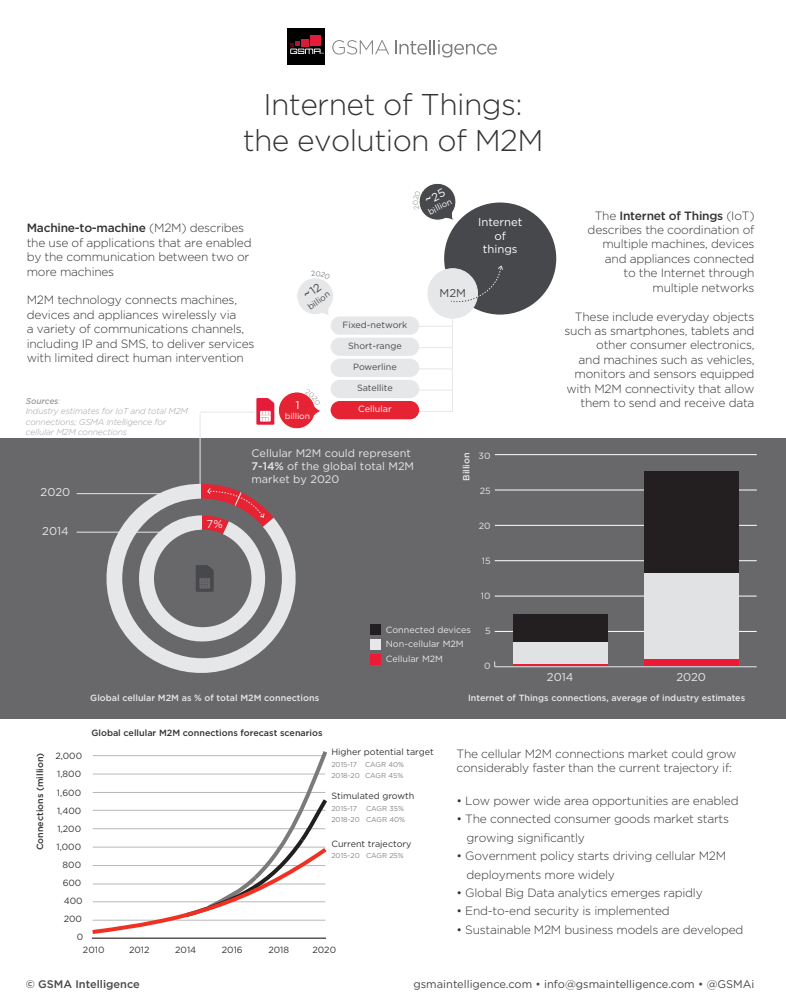
<style>
.page{position:relative;width:786px;height:1007px;background:#fff}
.page>*{position:absolute;margin:0;border:0;box-sizing:border-box;transform-origin:0 0}
.t1{font:300 30px/36px "Gotham";letter-spacing:-.02em;color:#323332;text-align:center}
.t2{font:300 12px/14.4px "Gotham";letter-spacing:-.02em;color:#323332}
.t3{font:11.3px "Gotham";color:#e6e7e9}
.t4{font:11.3px/13.6px "Gotham";color:#fff;text-align:center}
.t5{font:11.3px "Gotham";color:#47484b}
.t6{font:11.1px "Gotham";color:#47484b}
.t7{font:11px/13.2px "Gotham";color:#e6e7e9}
.t8{font:500 11px "Gotham";color:#47484b}
.t9{font:9px/18.1px "Gotham";color:#343433;text-align:right}
.t10{font:500 9px "Gotham";color:#e6e7e9}
.t11{font:9px/14.5px "Gotham";color:#e6e7e9}
.t12{font:500 9px "Gotham";color:#323332}
.t13{font:9px "Gotham";color:#47484b}
.t14{font:500 9px "Gotham";color:#343433}
.t15{font:9px "Gotham";color:#fff}
.t16{font:italic 300 8.5px/10.2px "Gotham";letter-spacing:-.02em;color:#a39e9f}
.t17{font:8.5px "Gotham";color:#fff}
.t18{font:8.5px "Gotham";color:#47484b}
.t19{font:7.1px/10.3px "Gotham";color:#858585}
.s1{font-weight:500}
</style>
<div class="page">
<svg style="left:287px;top:64px;width:38px;height:1px"></svg>
<div style="left:287px;top:28px;width:38px;height:36px;background:#000001"></div>
<div style="left:301px;top:39px;width:7px;height:7px;background:#d21e36"></div>
<div style="left:309px;top:35px;width:11px;height:11px;background:#e51c39"></div>
<svg style="left:290px;top:41px;width:33px;height:13px"></svg>
<svg style="left:332px;top:40px;width:57px;height:15px"></svg>
<svg style="left:395px;top:40px;width:101px;height:18px"></svg>
<div style="left:0;top:438px;width:785px;height:280px;background:#68686b"></div>
<hr style="left:200px;top:411px;width:54px;height:1px;background:#e6e7e9">
<hr style="left:92px;top:937px;width:233px;height:1px;background:#050504">
<svg style="left:92px;top:751px;width:235px;height:183px"></svg>
<hr style="left:199px;top:413px;width:1px;height:71px;background:#e6e7e9">
<hr style="left:77px;top:493px;width:88px;height:1px;background:#e6e7e9">
<div style="left:444px;top:202px;width:112px;height:112px;background:#47484b;border-radius:50%"></div>
<hr style="left:417px;top:411px;width:35px;height:1px;background:#e6e7e9">
<hr style="left:452px;top:303px;width:1px;height:109px;background:#e6e7e9">
<hr style="left:417px;top:326px;width:35px;height:1px;background:#e6e7e9">
<hr style="left:417px;top:347px;width:35px;height:1px;background:#e6e7e9">
<hr style="left:417px;top:368px;width:35px;height:1px;background:#e6e7e9">
<hr style="left:417px;top:389px;width:35px;height:1px;background:#e6e7e9">
<div style="left:330px;top:316px;width:89px;height:19px;background:#e6e7e9;border-radius:9px"></div>
<div style="left:330px;top:337px;width:89px;height:19px;background:#e6e7e9;border-radius:9px"></div>
<div style="left:330px;top:358px;width:89px;height:19px;background:#e6e7e9;border-radius:9px"></div>
<div style="left:330px;top:380px;width:89px;height:18px;background:#e6e7e9;border-radius:9px"></div>
<div style="left:330px;top:401px;width:89px;height:18px;background:#e52332;border-radius:9px"></div>
<div style="left:428px;top:268px;width:49px;height:50px;background:#e6e7e9;border-radius:50%"></div>
<div style="left:427px;top:268px;width:51px;height:50px;border:1px solid #e6e7e9;border-radius:50%"></div>
<svg style="left:448px;top:265px;width:55px;height:38px"></svg>
<svg style="left:95px;top:493px;width:201px;height:180px"></svg>
<div style="left:122px;top:498px;width:160px;height:160px;background:#68686b;border-radius:50%"></div>
<svg style="left:130px;top:484px;width:144px;height:166px"></svg>
<hr style="left:77px;top:532px;width:91px;height:1px;background:#e6e7e9">
<hr style="left:494px;top:666px;width:262px;height:1px;background:#e6e7e9">
<hr style="left:494px;top:631px;width:262px;height:1px;background:#fff">
<div style="left:513px;top:613px;width:94px;height:29px;background:#231f20"></div>
<div style="left:513px;top:642px;width:94px;height:22px;background:#e1e2e4"></div>
<hr style="left:513px;top:664px;width:94px;height:1px;background:#ed1a37">
<div style="left:643px;top:658px;width:95px;height:7px;background:#ed1a37"></div>
<hr style="left:494px;top:595px;width:262px;height:1px;background:#fff">
<hr style="left:494px;top:560px;width:262px;height:1px;background:#fff">
<hr style="left:494px;top:525px;width:262px;height:1px;background:#fff">
<hr style="left:494px;top:489px;width:262px;height:1px;background:#fff">
<hr style="left:494px;top:454px;width:262px;height:1px;background:#fff">
<div style="left:370px;top:624px;width:10px;height:10px;background:#231f20"></div>
<div style="left:370px;top:639px;width:10px;height:10px;background:#e6e7e9"></div>
<div style="left:370px;top:654px;width:10px;height:10px;background:#ed1a37"></div>
<div style="left:643px;top:572px;width:95px;height:86px;background:#e1e2e4"></div>
<div style="left:643px;top:471px;width:95px;height:101px;background:#231f20"></div>
<svg style="left:419px;top:183px;width:37px;height:38px"></svg>
<svg style="left:256px;top:392px;width:64px;height:37px"></svg>
<svg style="left:297px;top:278px;width:38px;height:40px"></svg>
<h1 class="t1" style="left:242px;top:86px;width:302px">Internet of Things: the evolution of M2M</h1>
<p class="t2" style="left:27px;top:221px;width:226px"><span class="s1">Machine-to-machine</span> (M2M) describes the use of applications that are enabled by the communication between two or more machines</p>
<p class="t2" style="left:27px;top:293px;width:229px">M2M technology connects machines, devices and appliances wirelessly via<br>a variety of communications channels, including IP and SMS, to deliver services with limited direct human intervention</p>
<p class="t16" style="left:26px;top:396px;width:164px"><span class="s1">Sources</span>:<br>Industry estimates for IoT and total M2M connections; GSMA Intelligence for cellular M2M connections</p>
<p class="t17" style="left:426px;top:208px;width:27px;rotate:-28deg">billion</p>
<p class="t18" style="left:306px;top:304px;width:27px;rotate:-36deg">billion</p>
<p class="t5" style="left:439px;top:286px;width:28px">M2M</p>
<p class="t17" style="left:285px;top:411px;width:27px;rotate:1deg">billion</p>
<p class="t13" style="left:342px;top:320px;width:66px">Fixed-network</p>
<p class="t13" style="left:348px;top:340px;width:55px">Short-range</p>
<p class="t13" style="left:353px;top:362px;width:45px">Powerline</p>
<p class="t13" style="left:357px;top:383px;width:37px">Satellite</p>
<p class="t15" style="left:358px;top:404px;width:35px">Cellular</p>
<p class="t3" style="left:41px;top:486px;width:31px">2020</p>
<p class="t3" style="left:42px;top:524px;width:28px">2014</p>
<p class="t3" style="left:206px;top:517px;width:18px">7%</p>
<p class="t7" style="left:251px;top:446px;width:164px">Cellular M2M could represent<br><span class="s1">7-14%</span> of the global total M2M market by 2020</p>
<p class="t10" style="left:461px;top:481px;width:30px;rotate:-90deg">Billion</p>
<p class="t4" style="left:478px;top:215px;width:46px">Internet of things</p>
<p class="t11" style="left:478px;top:448px;width:13px">30</p>
<p class="t11" style="left:479px;top:483px;width:12px">25</p>
<p class="t11" style="left:478px;top:518px;width:13px">20</p>
<p class="t11" style="left:481px;top:553px;width:10px">15</p>
<p class="t11" style="left:480px;top:588px;width:11px">10</p>
<p class="t11" style="left:385px;top:622px;width:87px">Connected devices<br>Non-cellular M2M<br>Cellular M2M</p>
<p class="t11" style="left:485px;top:623px;width:7px">5</p>
<p class="t11" style="left:484px;top:658px;width:8px">0</p>
<p class="t2" style="left:587px;top:208px;width:168px;text-align:right">The <span class="s1">Internet of Things</span> (IoT) describes the coordination of multiple machines, devices and appliances connected<br>to the Internet through multiple networks</p>
<p class="t2" style="left:564px;top:309px;width:191px;text-align:right">These include everyday objects such as smartphones, tablets and other consumer electronics,<br>and machines such as vehicles, monitors and sensors equipped with M2M connectivity that allow them to send and receive data</p>
<p class="t14" style="left:35px;top:850px;width:99px;rotate:-90deg">Connections (million)</p>
<p class="t10" style="left:90px;top:692px;width:230px">Global cellular M2M as % of total M2M connections</p>
<p class="t9" style="left:55px;top:746px;width:30px">2,000<br>1,800<br>1,600<br>1,400<br>1,200<br>1,000<br>800<br>600<br>400<br>200<br>0</p>
<p class="t12" style="left:91px;top:727px;width:232px">Global cellular M2M connections forecast scenarios</p>
<p class="t9" style="left:331px;top:742px;width:104px">Higher potential target</p>
<p class="t19" style="left:331px;top:759px;width:30px">2015-17<br>2018-20</p>
<p class="t19" style="left:365px;top:759px;width:41px">CAGR 40%<br>CAGR 45%</p>
<p class="t9" style="left:331px;top:786px;width:84px">Stimulated growth</p>
<p class="t19" style="left:331px;top:803px;width:30px">2015-17<br>2018-20</p>
<p class="t19" style="left:366px;top:803px;width:41px">CAGR 35%<br>CAGR 40%</p>
<p class="t19" style="left:331px;top:850px;width:74px">2015-20 CAGR 25%</p>
<p class="t9" style="left:331px;top:834px;width:81px">Current trajectory</p>
<p class="t9" style="left:83px;top:940px;width:23px">2010</p>
<p class="t9" style="left:129px;top:940px;width:22px">2012</p>
<p class="t9" style="left:175px;top:940px;width:23px">2014</p>
<p class="t9" style="left:222px;top:940px;width:22px">2016</p>
<p class="t9" style="left:268px;top:940px;width:22px">2018</p>
<p class="t9" style="left:312px;top:940px;width:25px">2020</p>
<p class="t3" style="left:546px;top:670px;width:28px">2014</p>
<p class="t3" style="left:676px;top:670px;width:31px">2020</p>
<p class="t10" style="left:468px;top:692px;width:278px">Internet of Things connections, average of industry estimates</p>
<p class="t2" style="left:456px;top:745px;width:281px">The cellular M2M connections market could grow considerably faster than the current trajectory if:</p>
<p class="t2" style="left:456px;top:793px;width:283px">• Low power wide area opportunities are enabled</p>
<p class="t2" style="left:466px;top:809px;width:264px;line-height:18.4px;text-indent:-10px">• The connected consumer goods market starts growing significantly</p>
<p class="t2" style="left:466px;top:846px;width:261px;line-height:18.4px;text-indent:-10px">• Government policy starts driving cellular M2M deployments more widely</p>
<p class="t2" style="left:456px;top:885px;width:248px">• Global Big Data analytics emerges rapidly</p>
<p class="t2" style="left:456px;top:903px;width:215px">• End-to-end security is implemented</p>
<p class="t2" style="left:456px;top:922px;width:288px">• Sustainable M2M business models are developed</p>
<p class="t8" style="left:26px;top:977px;width:115px">© GSMA Intelligence</p>
<p class="t6" style="left:413px;top:977px;width:342px">gsmaintelligence.com • info@gsmaintelligence.com • @GSMAi</p>
</div>
